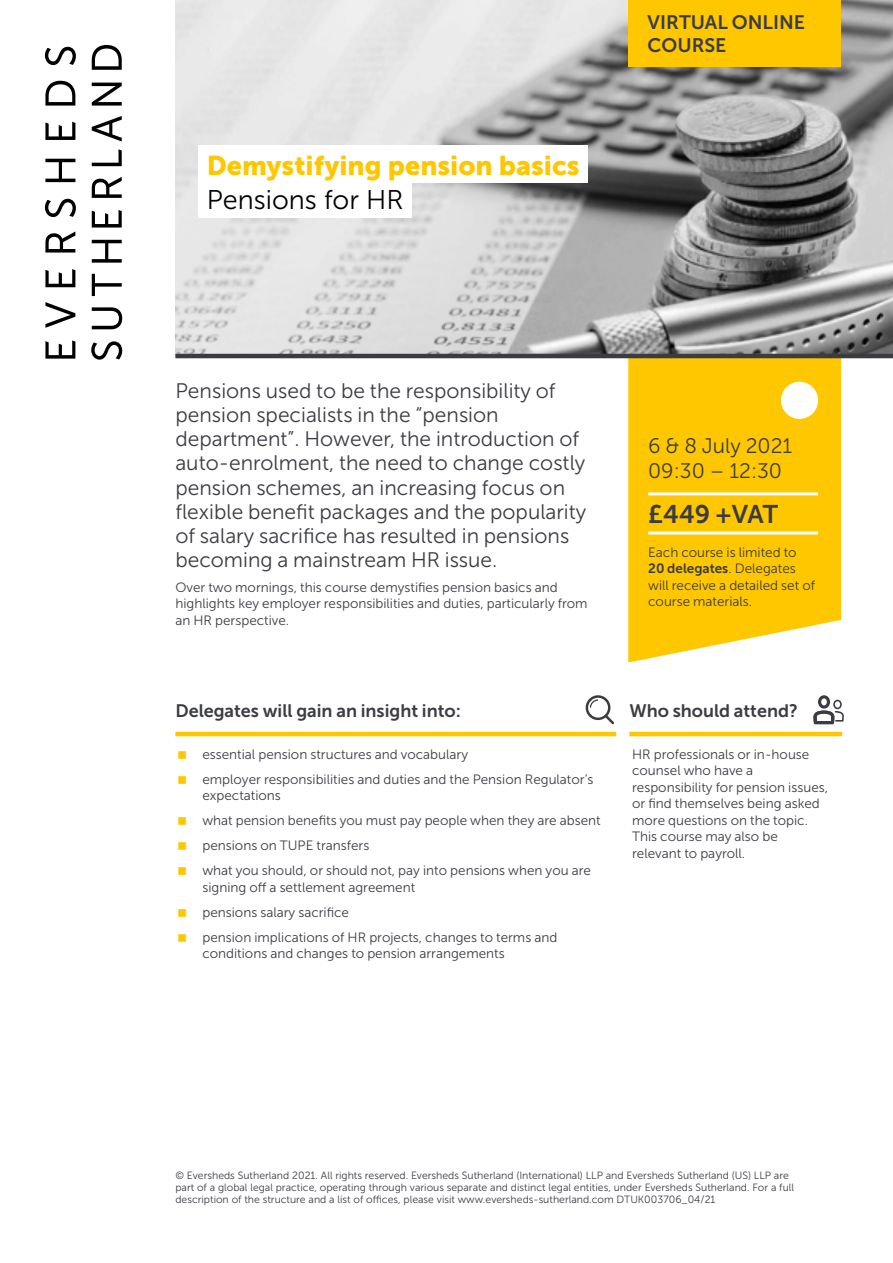
<style>
.page{position:relative;width:893px;height:1263px;background:#fff}
.page>*{position:absolute;margin:0;border:0;box-sizing:border-box;transform-origin:0 0}
.t1{font:27px "Museo Sans 900";color:#fec700}
.t2{font:27px "Museo Sans 300";color:#000}
.t3{font:25.5px "Museo Sans 700";letter-spacing:-.015em;color:#3b3c43}
.t4{font:21px/24px "Museo Sans 300";color:#3b3c43}
.t5{font:19.5px/22.5px "Museo Sans 700";color:#3b3c43}
.t6{font:18px "Museo Sans 700";color:#3b3c43}
.t7{font:13.5px/16.5px "Museo Sans 300";color:#3b3c43}
.t8{font:13.5px "Museo Sans 700";color:#3b3c43}
.t9{font:10.5px/12px "Museo Sans 300";color:#3b3c43}
.s1{font-family:"Museo Sans 300"}
</style>
<div class="page">
<svg style="left:628px;top:358px;width:213px;height:304px;background:#fdcb13"></svg>
<hr style="left:648px;top:531px;width:170px;height:3px;background:#fff">
<hr style="left:648px;top:492px;width:170px;height:3px;background:#fff">
<div style="left:781px;top:382px;width:37px;height:37px;background:#fff;border-radius:50%"></div>
<svg style="left:45px;top:340px;width:30px;height:19px"></svg>
<svg style="left:45px;top:302px;width:30px;height:26px"></svg>
<svg style="left:45px;top:269px;width:30px;height:18px"></svg>
<svg style="left:45px;top:231px;width:30px;height:22px"></svg>
<svg style="left:45px;top:159px;width:30px;height:23px"></svg>
<svg style="left:45px;top:122px;width:30px;height:18px"></svg>
<svg style="left:45px;top:81px;width:30px;height:25px"></svg>
<svg style="left:92px;top:307px;width:30px;height:22px"></svg>
<svg style="left:92px;top:274px;width:30px;height:22px"></svg>
<svg style="left:92px;top:240px;width:30px;height:23px"></svg>
<svg style="left:92px;top:210px;width:30px;height:18px"></svg>
<svg style="left:92px;top:177px;width:30px;height:21px"></svg>
<svg style="left:92px;top:149px;width:30px;height:17px"></svg>
<svg style="left:92px;top:116px;width:30px;height:25px"></svg>
<svg style="left:92px;top:83px;width:30px;height:23px"></svg>
<svg style="left:92px;top:45px;width:30px;height:25px"></svg>
<svg style="left:45px;top:199px;width:31px;height:18px"></svg>
<svg style="left:45px;top:47px;width:31px;height:18px"></svg>
<svg style="left:91px;top:341px;width:31px;height:19px"></svg>
<img style="left:175px;top:0;width:718px;height:354px">
<div style="left:628px;top:0;width:213px;height:67px;background:#fec700"></div>
<hr style="left:175px;top:732px;width:441px;height:4px;background:#fec700">
<div style="left:198px;top:180px;width:214px;height:37px;background:#fff"></div>
<div style="left:198px;top:146px;width:390px;height:37px;background:#fff"></div>
<hr style="left:175px;top:354px;width:718px;height:4px;background:#3b3c43">
<svg style="left:586px;top:695px;width:28px;height:29px"></svg>
<hr style="left:629px;top:732px;width:213px;height:4px;background:#fec700">
<svg style="left:813px;top:695px;width:31px;height:29px"></svg>
<h1 class="t1" style="left:207px;top:150px;width:374px">Demystifying pension basics</h1>
<h1 class="t2" style="left:207px;top:185px;width:198px">Pensions for HR</h1>
<h3 class="t5" style="left:648px;top:11px;width:159px">VIRTUAL ONLINE<br>COURSE</h3>
<p class="t4" style="left:175px;top:379px;width:412px">Pensions used to be the responsibility of pension specialists in the “pension department”. However, the introduction of auto-enrolment, the need to change costly pension schemes, an increasing focus on flexible benefit packages and the popularity of salary sacrifice has resulted in pensions becoming a mainstream HR issue.</p>
<p class="t7" style="left:175px;top:579px;width:414px">Over two mornings, this course demystifies pension basics and highlights key employer responsibilities and duties, particularly from an HR perspective.</p>
<h3 class="t4" style="left:648px;top:433px;width:146px;line-height:25px">6 &amp; 8 July 2021<br>09:30 – 12:30</h3>
<h2 class="t3" style="left:648px;top:500px;width:131px">£449 +VAT</h2>
<p class="t7" style="left:648px;top:544px;width:150px">Each course is limited to</p>
<p class="t8" style="left:648px;top:561px;width:149px">20 delegates<span class="s1">. Delegates</span></p>
<p class="t7" style="left:648px;top:577px;width:168px">will receive a detailed set of course materials.</p>
<h3 class="t6" style="left:175px;top:701px;width:287px">Delegates will gain an insight into:</h3>
<p class="t7" style="left:202px;top:742px;width:393px;line-height:25px">essential pension structures and vocabulary<br>employer responsibilities and duties and the Pension Regulator’s</p>
<p class="t7" style="left:202px;top:783px;width:400px;line-height:25px">expectations<br>what pension benefits you must pay people when they are absent pensions on TUPE transfers<br>what you should, or should not, pay into pensions when you are</p>
<p class="t7" style="left:202px;top:875px;width:356px;line-height:25px">signing off a settlement agreement<br>pensions salary sacrifice<br>pension implications of HR projects, changes to terms and</p>
<p class="t7" style="left:202px;top:945px;width:304px">conditions and changes to pension arrangements</p>
<h3 class="t6" style="left:629px;top:701px;width:170px">Who should attend?</h3>
<p class="t7" style="left:632px;top:746px;width:197px">HR professionals or in-house counsel who have a responsibility for pension issues, or find themselves being asked more questions on the topic.<br>This course may also be relevant to payroll.</p>
<p class="t9" style="left:175px;top:1170px;width:620px">© Eversheds Sutherland 2021. All rights reserved. Eversheds Sutherland (International) LLP and Eversheds Sutherland (US) LLP are part of a global legal practice, operating through various separate and distinct legal entities, under Eversheds Sutherland. For a full description of the structure and a list of offices, please visit www.eversheds-sutherland.com DTUK003706_04/21</p>
</div>
